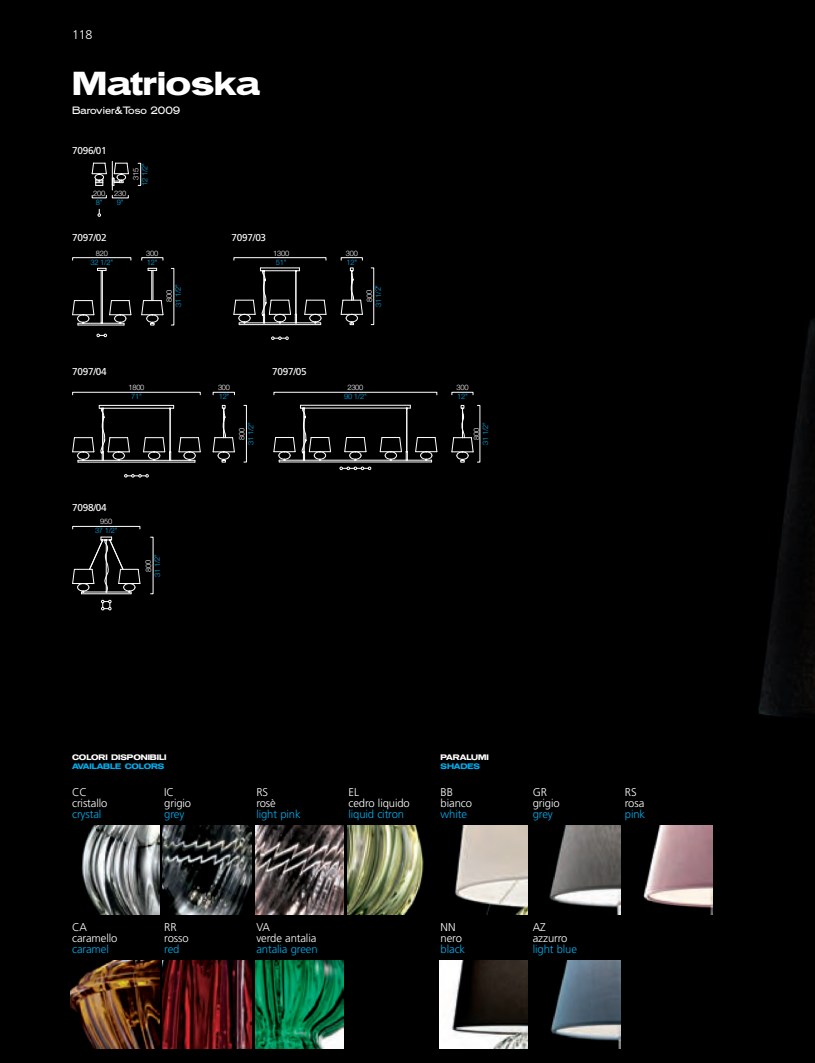
<style>
.page{position:relative;width:815px;height:1063px;background:#000}
.page>*{position:absolute;margin:0;border:0;box-sizing:border-box;transform-origin:0 0}
.t1{font:700 expanded 31.25px "Venus SB";color:#fff}
.t2{font:300 12.5px "Frutiger";color:#fff}
.t3{font:300 11.25px/11.2px "Frutiger";letter-spacing:-.01em;color:#fff}
.t4{font:300 11.25px "Frutiger";letter-spacing:-.01em;color:#00aeef}
.t5{font:10px "Frutiger";letter-spacing:-.025em;color:#fff}
.t6{font:500 expanded 10px "Venus SB";color:#fff}
.t7{font:300 7.5px "Helvetica Neue";letter-spacing:-.03em;color:#00aeef}
.t8{font:300 7.5px "Helvetica Neue";letter-spacing:-.03em;color:#fff}
.t9{font:700 expanded 7.5px "Venus SB";letter-spacing:-.015em;color:#fff}
.t10{font:700 expanded 7.5px "Venus SB";letter-spacing:-.015em;color:#00aeef}
</style>
<div class="page">
<img style="left:681px;top:318px;width:134px;height:568px">
<img style="left:550px;top:960px;width:70px;height:89px">
<img style="left:549px;top:826px;width:71px;height:88px">
<img style="left:643px;top:826px;width:69px;height:88px">
<div style="left:138px;top:163px;width:3px;height:23px;border:1px solid #fff"></div>
<div style="left:234px;top:257px;width:92px;height:3px;border:1px solid #fff"></div>
<div style="left:341px;top:257px;width:22px;height:3px;border:1px solid #fff"></div>
<div style="left:72px;top:392px;width:128px;height:3px;border:1px solid #fff"></div>
<div style="left:213px;top:392px;width:22px;height:3px;border:1px solid #fff"></div>
<div style="left:244px;top:405px;width:3px;height:57px;border:1px solid #fff"></div>
<div style="left:274px;top:392px;width:163px;height:3px;border:1px solid #fff"></div>
<div style="left:452px;top:392px;width:21px;height:3px;border:1px solid #fff"></div>
<div style="left:72px;top:526px;width:68px;height:3px;border:1px solid #fff"></div>
<div style="left:72px;top:257px;width:59px;height:3px;border:1px solid #fff"></div>
<div style="left:142px;top:257px;width:21px;height:3px;border:1px solid #fff"></div>
<svg style="left:98px;top:209px;width:3px;height:8px"></svg>
<svg style="left:92px;top:161px;width:37px;height:29px"></svg>
<svg style="left:271px;top:337px;width:18px;height:3px"></svg>
<svg style="left:233px;top:268px;width:94px;height:57px"></svg>
<svg style="left:341px;top:268px;width:22px;height:57px"></svg>
<svg style="left:124px;top:474px;width:25px;height:3px"></svg>
<hr style="left:99px;top:405px;width:75px;height:1px;background:#fff">
<hr style="left:99px;top:408px;width:75px;height:1px;background:#fff">
<hr style="left:78px;top:460px;width:117px;height:1px;background:#fff">
<hr style="left:78px;top:462px;width:117px;height:1px;background:#fff">
<svg style="left:169px;top:405px;width:5px;height:5px"></svg>
<hr style="left:170px;top:409px;width:1px;height:43px;background:#fff">
<svg style="left:143px;top:437px;width:28px;height:24px"></svg>
<svg style="left:178px;top:437px;width:23px;height:25px"></svg>
<svg style="left:72px;top:405px;width:58px;height:57px"></svg>
<svg style="left:212px;top:405px;width:23px;height:57px"></svg>
<svg style="left:340px;top:467px;width:31px;height:3px"></svg>
<hr style="left:300px;top:405px;width:110px;height:1px;background:#fff">
<hr style="left:300px;top:408px;width:110px;height:1px;background:#fff">
<hr style="left:279px;top:462px;width:153px;height:1px;background:#fff">
<hr style="left:355px;top:460px;width:77px;height:1px;background:#fff">
<hr style="left:279px;top:460px;width:76px;height:1px;background:#fff">
<svg style="left:406px;top:405px;width:5px;height:4px"></svg>
<hr style="left:406px;top:409px;width:1px;height:43px;background:#fff">
<hr style="left:407px;top:409px;width:1px;height:43px;background:#fff">
<svg style="left:344px;top:437px;width:23px;height:24px"></svg>
<svg style="left:380px;top:437px;width:28px;height:24px"></svg>
<svg style="left:415px;top:437px;width:23px;height:25px"></svg>
<svg style="left:273px;top:405px;width:58px;height:57px"></svg>
<svg style="left:451px;top:405px;width:23px;height:57px"></svg>
<svg style="left:101px;top:600px;width:10px;height:10px"></svg>
<svg style="left:97px;top:334px;width:10px;height:3px"></svg>
<hr style="left:78px;top:325px;width:46px;height:1px;background:#fff">
<hr style="left:78px;top:323px;width:46px;height:1px;background:#fff">
<svg style="left:97px;top:268px;width:10px;height:3px"></svg>
<hr style="left:101px;top:270px;width:1px;height:53px;background:#fff">
<hr style="left:102px;top:270px;width:1px;height:53px;background:#fff">
<svg style="left:72px;top:300px;width:23px;height:25px"></svg>
<svg style="left:109px;top:300px;width:23px;height:25px"></svg>
<svg style="left:148px;top:268px;width:9px;height:3px"></svg>
<hr style="left:151px;top:270px;width:1px;height:31px;background:#fff">
<hr style="left:153px;top:270px;width:1px;height:31px;background:#fff">
<svg style="left:141px;top:300px;width:23px;height:25px"></svg>
<svg style="left:72px;top:537px;width:69px;height:57px"></svg>
<img style="left:81px;top:826px;width:78px;height:88px">
<img style="left:163px;top:826px;width:89px;height:88px">
<img style="left:255px;top:826px;width:89px;height:88px">
<img style="left:347px;top:826px;width:77px;height:88px">
<img style="left:455px;top:826px;width:73px;height:88px">
<img style="left:71px;top:960px;width:88px;height:89px">
<img style="left:163px;top:960px;width:89px;height:89px">
<img style="left:255px;top:960px;width:89px;height:89px">
<img style="left:439px;top:960px;width:89px;height:89px">
<p class="t2" style="left:72px;top:30px;width:22px">118</p>
<h1 class="t1" style="left:72px;top:66px;width:189px">Matrioska</h1>
<p class="t6" style="left:72px;top:104px;width:110px">Barovier&amp;Toso 2009</p>
<p class="t5" style="left:72px;top:147px;width:36px">7096/01</p>
<p class="t8" style="left:93px;top:190px;width:14px">200</p>
<p class="t7" style="left:96px;top:199px;width:8px">8"</p>
<p class="t8" style="left:133px;top:180px;width:14px;rotate:-90deg">315</p>
<p class="t7" style="left:142px;top:186px;width:24px;rotate:-90deg">12 1/2"</p>
<p class="t8" style="left:114px;top:190px;width:14px">230</p>
<p class="t7" style="left:117px;top:199px;width:8px">9"</p>
<p class="t5" style="left:72px;top:233px;width:36px">7097/02</p>
<p class="t8" style="left:96px;top:250px;width:14px">820</p>
<p class="t7" style="left:90px;top:259px;width:24px">32 1/2"</p>
<p class="t8" style="left:146px;top:250px;width:14px">300</p>
<p class="t7" style="left:147px;top:259px;width:12px">12"</p>
<p class="t8" style="left:167px;top:302px;width:14px;rotate:-90deg">800</p>
<p class="t7" style="left:176px;top:307px;width:24px;rotate:-90deg">31 1/2"</p>
<p class="t5" style="left:232px;top:233px;width:36px">7097/03</p>
<p class="t8" style="left:273px;top:250px;width:18px">1300</p>
<p class="t7" style="left:276px;top:259px;width:12px">51"</p>
<p class="t5" style="left:72px;top:367px;width:36px">7097/04</p>
<p class="t5" style="left:272px;top:367px;width:36px">7097/05</p>
<p class="t8" style="left:128px;top:385px;width:18px">1800</p>
<p class="t7" style="left:131px;top:394px;width:12px">71"</p>
<p class="t5" style="left:72px;top:504px;width:36px">7098/04</p>
<p class="t8" style="left:100px;top:519px;width:14px">950</p>
<p class="t7" style="left:95px;top:528px;width:24px">37 1/2"</p>
<p class="t8" style="left:146px;top:572px;width:14px;rotate:-90deg">800</p>
<p class="t7" style="left:155px;top:577px;width:24px;rotate:-90deg">31 1/2"</p>
<p class="t8" style="left:218px;top:385px;width:14px">300</p>
<p class="t7" style="left:219px;top:394px;width:12px">12"</p>
<p class="t8" style="left:239px;top:440px;width:14px;rotate:-90deg">800</p>
<p class="t7" style="left:248px;top:445px;width:24px;rotate:-90deg">31 1/2"</p>
<p class="t8" style="left:346px;top:250px;width:14px">300</p>
<p class="t7" style="left:346px;top:259px;width:12px">12"</p>
<p class="t8" style="left:367px;top:302px;width:14px;rotate:-90deg">800</p>
<p class="t7" style="left:376px;top:307px;width:24px;rotate:-90deg">31 1/2"</p>
<p class="t8" style="left:347px;top:385px;width:18px">2300</p>
<p class="t7" style="left:344px;top:394px;width:24px">90 1/2"</p>
<p class="t8" style="left:456px;top:385px;width:14px">300</p>
<p class="t7" style="left:457px;top:394px;width:12px">12"</p>
<p class="t8" style="left:474px;top:440px;width:14px;rotate:-90deg">800</p>
<p class="t7" style="left:483px;top:445px;width:24px;rotate:-90deg">31 1/2"</p>
<p class="t9" style="left:72px;top:753px;width:96px">COLORI DISPONIBILI</p>
<p class="t10" style="left:72px;top:762px;width:94px">AVAILABLE COLORS</p>
<p class="t9" style="left:441px;top:753px;width:50px">PARALUMI</p>
<p class="t10" style="left:441px;top:762px;width:41px">SHADES</p>
<p class="t3" style="left:72px;top:787px;width:37px">CC cristallo</p>
<p class="t4" style="left:72px;top:810px;width:31px">crystal</p>
<p class="t3" style="left:164px;top:787px;width:28px">IC grigio</p>
<p class="t4" style="left:164px;top:810px;width:22px">grey</p>
<p class="t3" style="left:256px;top:787px;width:21px">RS rosè</p>
<p class="t4" style="left:256px;top:810px;width:46px">light pink</p>
<p class="t3" style="left:348px;top:787px;width:63px">EL<br>cedro liquido</p>
<p class="t4" style="left:348px;top:810px;width:57px">liquid citron</p>
<p class="t3" style="left:441px;top:787px;width:33px">BB bianco</p>
<p class="t4" style="left:441px;top:810px;width:28px">white</p>
<p class="t3" style="left:533px;top:787px;width:28px">GR grigio</p>
<p class="t4" style="left:533px;top:810px;width:22px">grey</p>
<p class="t3" style="left:625px;top:787px;width:21px">RS rosa</p>
<p class="t4" style="left:625px;top:810px;width:22px">pink</p>
<p class="t3" style="left:72px;top:922px;width:47px">CA caramello</p>
<p class="t4" style="left:72px;top:945px;width:38px">caramel</p>
<p class="t3" style="left:164px;top:922px;width:26px">RR rosso</p>
<p class="t4" style="left:164px;top:945px;width:17px">red</p>
<p class="t3" style="left:256px;top:922px;width:62px">VA<br>verde antalia</p>
<p class="t4" style="left:256px;top:945px;width:63px">antalia green</p>
<p class="t3" style="left:441px;top:922px;width:23px">NN nero</p>
<p class="t4" style="left:441px;top:945px;width:26px">black</p>
<p class="t3" style="left:533px;top:922px;width:36px">AZ azzurro</p>
<p class="t4" style="left:533px;top:945px;width:46px">light blue</p>
</div>
